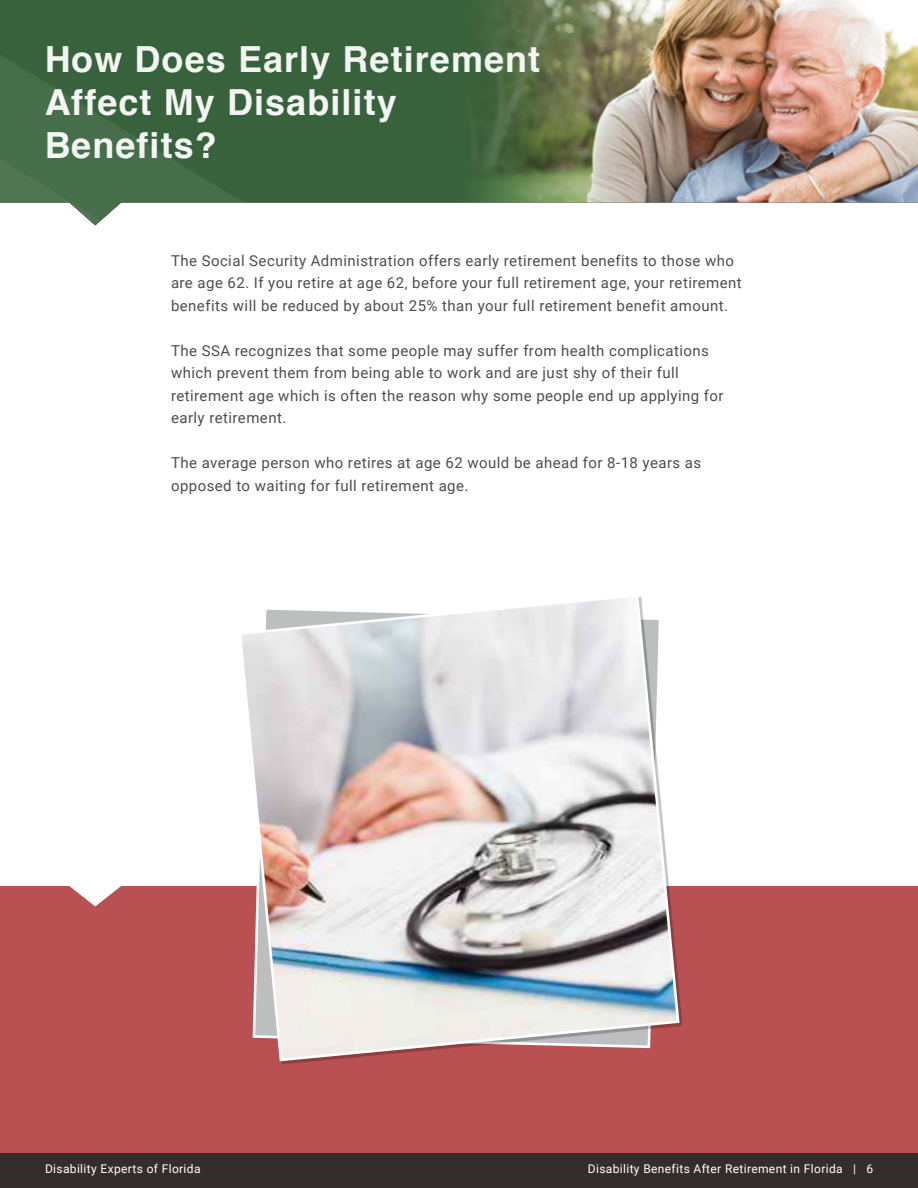
<style>
.page{position:relative;width:918px;height:1188px;background:#fff}
.page>*{position:absolute;margin:0;border:0;box-sizing:border-box;transform-origin:0 0}
.t1{font:700 36px/43.2px "Helvetica";letter-spacing:.03em;color:#fff}
.t2{font:15px/22.5px "Roboto";letter-spacing:.03em;color:#4d4d4f}
.t3{font:12px "Roboto";letter-spacing:.03em;color:#fff}
</style>
<div class="page">
<div style="left:0;top:886px;width:918px;height:268px;background:#b95153"></div>
<img style="left:0;top:0;width:918px;height:225px">
<img style="left:237px;top:597px;width:444px;height:466px">
<div style="left:0;top:1154px;width:918px;height:34px;background:#342d2b"></div>
<h1 class="t1" style="left:44px;top:38px;width:498px">How Does Early Retirement<br>Affect My Disability<br>Benefits?</h1>
<p class="t2" style="left:171px;top:248px;width:572px">The Social Security Administration offers early retirement benefits to those who are age 62. If you retire at age 62, before your full retirement age, your retirement benefits will be reduced by about 25% than your full retirement benefit amount.</p>
<p class="t2" style="left:171px;top:338px;width:554px">The SSA recognizes that some people may suffer from health complications which prevent them from being able to work and are just shy of their full retirement age which is often the reason why some people end up applying for early retirement.</p>
<p class="t2" style="left:171px;top:451px;width:532px">The average person who retires at age 62 would be ahead for 8-18 years as opposed to waiting for full retirement age.</p>
<p class="t3" style="left:45px;top:1160px;width:157px">Disability Experts of Florida</p>
<p class="t3" style="left:588px;top:1160px;width:287px">Disability Benefits After Retirement in Florida | 6</p>
</div>
